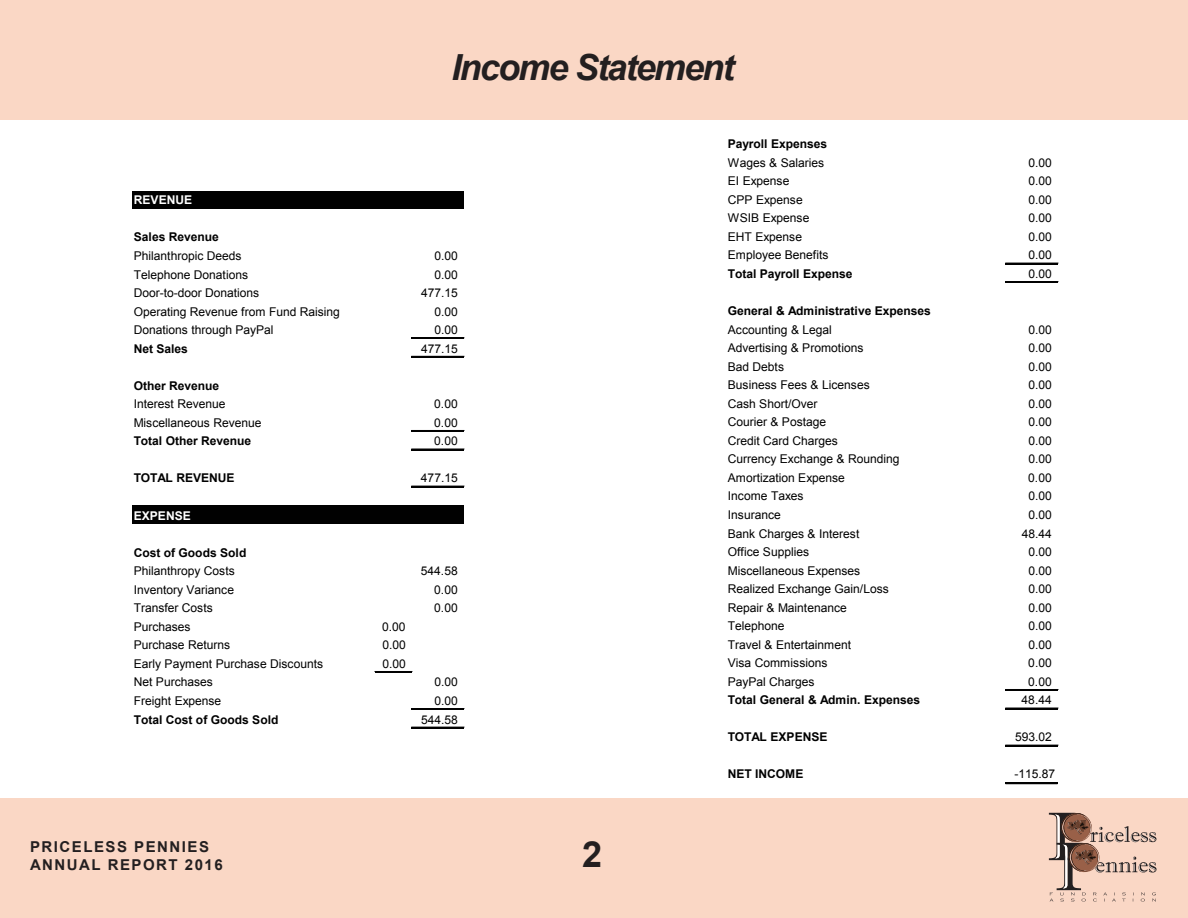
<style>
.page{position:relative;width:1188px;height:918px;background:#fff}
.page>*{position:absolute;margin:0;border:0;box-sizing:border-box;transform-origin:0 0}
.t1{font:italic 700 36px "Arial";letter-spacing:-.05em;color:#231f20}
.t2{font:700 36px "Arial";color:#231f20}
.t3{font:700 15px/18px "Arial";letter-spacing:.1em;color:#231f20}
.t4{font:12px/18.5px "Arial";letter-spacing:-.005em;color:#010101}
.t5{font:700 12px/18.6px "Arial";color:#010101}
.t6{font:700 12px "Arial";letter-spacing:.005em;color:#fff}
.s1{font-weight:400}
.s2{font-weight:700}
</style>
<div class="page">
<div style="left:0;top:799px;width:1188px;height:119px;background:#fad7c5"></div>
<div style="left:1px;top:0;width:1187px;height:119px;background:#fad7c5"></div>
<svg style="left:1049px;top:813px;width:108px;height:89px"></svg>
<hr style="left:1006px;top:263px;width:52px;height:2px;background:#010101">
<hr style="left:1006px;top:281px;width:52px;height:1px;background:#010101">
<hr style="left:1006px;top:282px;width:52px;height:1px;background:#010101">
<hr style="left:1006px;top:689px;width:52px;height:2px;background:#010101">
<hr style="left:1006px;top:708px;width:52px;height:1px;background:#010101">
<hr style="left:1006px;top:745px;width:52px;height:2px;background:#010101">
<hr style="left:1006px;top:782px;width:52px;height:1px;background:#010101">
<div style="left:132px;top:191px;width:332px;height:18px;background:#010101"></div>
<div style="left:132px;top:505px;width:332px;height:19px;background:#010101"></div>
<hr style="left:412px;top:338px;width:52px;height:1px;background:#010101">
<hr style="left:412px;top:356px;width:52px;height:2px;background:#010101">
<hr style="left:412px;top:430px;width:52px;height:2px;background:#010101">
<hr style="left:412px;top:449px;width:52px;height:1px;background:#010101">
<hr style="left:412px;top:486px;width:52px;height:2px;background:#010101">
<hr style="left:375px;top:671px;width:37px;height:2px;background:#010101">
<hr style="left:412px;top:708px;width:52px;height:1px;background:#010101">
<hr style="left:412px;top:709px;width:52px;height:1px;background:#010101">
<hr style="left:412px;top:727px;width:52px;height:2px;background:#010101">
<p class="t1" style="left:451px;top:44px;width:285px">Income Statement</p>
<p class="t5" style="left:728px;top:135px;width:101px">Payroll Expenses<br><span class="s1">Wages &amp; Salaries</span></p>
<p class="t4" style="left:1028px;top:153px;width:25px">0.00</p>
<p class="t6" style="left:134px;top:192px;width:60px">REVENUE</p>
<p class="t4" style="left:134px;top:228px;width:109px"><span class="s2">Sales Revenue<br></span>Philanthropic Deeds</p>
<p class="t4" style="left:434px;top:247px;width:25px">0.00</p>
<p class="t4" style="left:134px;top:265px;width:116px">Telephone Donations</p>
<p class="t4" style="left:434px;top:265px;width:25px">0.00</p>
<p class="t4" style="left:134px;top:284px;width:127px">Door-to-door Donations</p>
<p class="t4" style="left:421px;top:284px;width:38px">477.15</p>
<p class="t4" style="left:134px;top:302px;width:208px">Operating Revenue from Fund Raising</p>
<p class="t4" style="left:434px;top:302px;width:25px">0.00</p>
<p class="t4" style="left:134px;top:321px;width:141px">Donations through PayPal</p>
<p class="t4" style="left:434px;top:321px;width:25px">0.00</p>
<p class="t5" style="left:134px;top:340px;width:56px">Net Sales</p>
<p class="t4" style="left:421px;top:339px;width:38px">477.15</p>
<p class="t4" style="left:134px;top:376px;width:93px"><span class="s2">Other Revenue<br></span>Interest Revenue</p>
<p class="t4" style="left:434px;top:395px;width:25px">0.00</p>
<p class="t4" style="left:134px;top:414px;width:129px">Miscellaneous Revenue</p>
<p class="t4" style="left:434px;top:414px;width:25px">0.00</p>
<p class="t5" style="left:134px;top:432px;width:119px">Total Other Revenue</p>
<p class="t4" style="left:434px;top:432px;width:25px">0.00</p>
<p class="t5" style="left:134px;top:469px;width:102px">TOTAL REVENUE</p>
<p class="t4" style="left:421px;top:469px;width:38px">477.15</p>
<p class="t6" style="left:134px;top:507px;width:59px">EXPENSE</p>
<p class="t4" style="left:134px;top:543px;width:114px"><span class="s2">Cost of Goods Sold<br></span>Philanthropy Costs</p>
<p class="t4" style="left:421px;top:562px;width:38px">544.58</p>
<p class="t4" style="left:134px;top:580px;width:102px">Inventory Variance</p>
<p class="t4" style="left:434px;top:580px;width:25px">0.00</p>
<p class="t4" style="left:134px;top:599px;width:81px">Transfer Costs</p>
<p class="t4" style="left:434px;top:599px;width:25px">0.00</p>
<p class="t4" style="left:134px;top:617px;width:58px">Purchases</p>
<p class="t4" style="left:382px;top:617px;width:25px">0.00</p>
<p class="t4" style="left:134px;top:636px;width:98px">Purchase Returns</p>
<p class="t4" style="left:382px;top:636px;width:25px">0.00</p>
<p class="t4" style="left:134px;top:655px;width:191px">Early Payment Purchase Discounts</p>
<p class="t4" style="left:382px;top:655px;width:25px">0.00</p>
<p class="t4" style="left:134px;top:673px;width:81px">Net Purchases</p>
<p class="t4" style="left:434px;top:673px;width:25px">0.00</p>
<p class="t4" style="left:134px;top:692px;width:89px">Freight Expense</p>
<p class="t4" style="left:434px;top:692px;width:25px">0.00</p>
<p class="t5" style="left:134px;top:710px;width:146px">Total Cost of Goods Sold</p>
<p class="t4" style="left:421px;top:710px;width:38px">544.58</p>
<p class="t3" style="left:30px;top:838px;width:194px">PRICELESS PENNIES<br>ANNUAL REPORT 2016</p>
<p class="t2" style="left:582px;top:830px;width:22px">2</p>
<p class="t4" style="left:728px;top:172px;width:63px">EI Expense</p>
<p class="t4" style="left:1028px;top:172px;width:25px">0.00</p>
<p class="t4" style="left:728px;top:191px;width:76px">CPP Expense</p>
<p class="t4" style="left:1028px;top:191px;width:25px">0.00</p>
<p class="t4" style="left:728px;top:209px;width:83px">WSIB Expense</p>
<p class="t4" style="left:1028px;top:209px;width:25px">0.00</p>
<p class="t4" style="left:728px;top:228px;width:76px">EHT Expense</p>
<p class="t4" style="left:1028px;top:228px;width:25px">0.00</p>
<p class="t4" style="left:728px;top:246px;width:102px">Employee Benefits</p>
<p class="t4" style="left:1028px;top:246px;width:25px">0.00</p>
<p class="t5" style="left:728px;top:265px;width:126px">Total Payroll Expense</p>
<p class="t4" style="left:1028px;top:265px;width:25px">0.00</p>
<p class="t5" style="left:728px;top:302px;width:205px">General &amp; Administrative Expenses<br><span class="s1">Accounting &amp; Legal</span></p>
<p class="t4" style="left:1028px;top:320px;width:25px">0.00</p>
<p class="t4" style="left:728px;top:339px;width:137px">Advertising &amp; Promotions</p>
<p class="t4" style="left:1028px;top:339px;width:25px">0.00</p>
<p class="t4" style="left:728px;top:357px;width:58px">Bad Debts</p>
<p class="t4" style="left:1028px;top:357px;width:25px">0.00</p>
<p class="t4" style="left:728px;top:376px;width:143px">Business Fees &amp; Licenses</p>
<p class="t4" style="left:1028px;top:376px;width:25px">0.00</p>
<p class="t4" style="left:728px;top:394px;width:91px">Cash Short/Over</p>
<p class="t4" style="left:1028px;top:394px;width:25px">0.00</p>
<p class="t4" style="left:728px;top:413px;width:100px">Courier &amp; Postage</p>
<p class="t4" style="left:1028px;top:413px;width:25px">0.00</p>
<p class="t4" style="left:728px;top:432px;width:112px">Credit Card Charges</p>
<p class="t4" style="left:1028px;top:432px;width:25px">0.00</p>
<p class="t4" style="left:728px;top:450px;width:173px">Currency Exchange &amp; Rounding</p>
<p class="t4" style="left:1028px;top:450px;width:25px">0.00</p>
<p class="t4" style="left:728px;top:469px;width:119px">Amortization Expense</p>
<p class="t4" style="left:1028px;top:469px;width:25px">0.00</p>
<p class="t4" style="left:728px;top:487px;width:77px">Income Taxes</p>
<p class="t4" style="left:1028px;top:487px;width:25px">0.00</p>
<p class="t4" style="left:728px;top:506px;width:54px">Insurance</p>
<p class="t4" style="left:1028px;top:506px;width:25px">0.00</p>
<p class="t4" style="left:728px;top:524px;width:133px">Bank Charges &amp; Interest</p>
<p class="t4" style="left:1022px;top:524px;width:32px">48.44</p>
<p class="t4" style="left:728px;top:543px;width:83px">Office Supplies</p>
<p class="t4" style="left:1028px;top:543px;width:25px">0.00</p>
<p class="t4" style="left:728px;top:561px;width:134px">Miscellaneous Expenses</p>
<p class="t4" style="left:1028px;top:561px;width:25px">0.00</p>
<p class="t4" style="left:728px;top:580px;width:163px">Realized Exchange Gain/Loss</p>
<p class="t4" style="left:1028px;top:580px;width:25px">0.00</p>
<p class="t4" style="left:728px;top:598px;width:121px">Repair &amp; Maintenance</p>
<p class="t4" style="left:1028px;top:598px;width:25px">0.00</p>
<p class="t4" style="left:728px;top:617px;width:58px">Telephone</p>
<p class="t4" style="left:1028px;top:617px;width:25px">0.00</p>
<p class="t4" style="left:728px;top:635px;width:125px">Travel &amp; Entertainment</p>
<p class="t4" style="left:1028px;top:635px;width:25px">0.00</p>
<p class="t4" style="left:728px;top:654px;width:101px">Visa Commissions</p>
<p class="t4" style="left:1028px;top:654px;width:25px">0.00</p>
<p class="t4" style="left:728px;top:673px;width:88px">PayPal Charges</p>
<p class="t4" style="left:1028px;top:673px;width:25px">0.00</p>
<p class="t5" style="left:728px;top:691px;width:194px">Total General &amp; Admin. Expenses</p>
<p class="t4" style="left:1022px;top:691px;width:32px">48.44</p>
<p class="t5" style="left:728px;top:728px;width:101px">TOTAL EXPENSE</p>
<p class="t4" style="left:1015px;top:728px;width:38px">593.02</p>
<p class="t5" style="left:728px;top:765px;width:77px">NET INCOME</p>
<p class="t4" style="left:1014px;top:765px;width:42px">-115.87</p>
</div>
